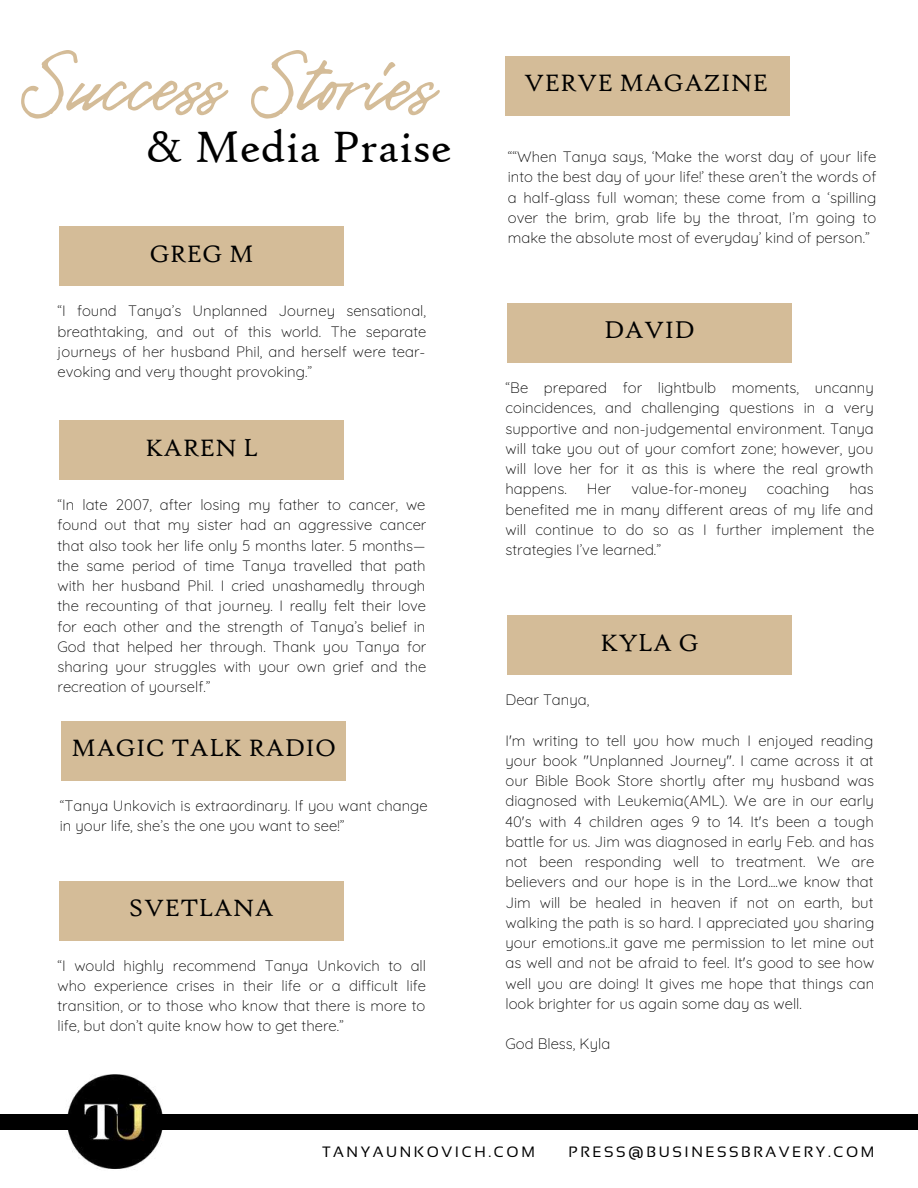
<style>
.page{position:relative;width:918px;height:1188px;background:#fff}
.page>*{position:absolute;margin:0;border:0;box-sizing:border-box;transform-origin:0 0}
.t1{font:99.15px "Gentlemens Script";color:#d4bc98}
.t2{font:47.25px "High Tower Text";color:#000}
.t3{font:25.5px "High Tower Text";color:#000}
.t4{font:300 15px/20.2px "Quicksand";color:#000;text-align:justify}
.t5{font:15px "Sansation";letter-spacing:.175em;color:#000}
</style>
<div class="page">
<div style="left:506px;top:56px;width:284px;height:59px;background:#d4bc98"></div>
<div style="left:0;top:1114px;width:918px;height:16px;background:#000"></div>
<img style="left:67px;top:1074px;width:96px;height:95px">
<div style="left:59px;top:420px;width:285px;height:60px;background:#d4bc98"></div>
<div style="left:62px;top:721px;width:284px;height:59px;background:#d4bc98"></div>
<div style="left:507px;top:303px;width:285px;height:59px;background:#d4bc98"></div>
<div style="left:59px;top:227px;width:285px;height:59px;background:#d4bc98"></div>
<div style="left:59px;top:881px;width:285px;height:59px;background:#d4bc98"></div>
<div style="left:507px;top:616px;width:285px;height:59px;background:#d4bc98"></div>
<h1 class="t1" style="left:24px;top:42px;width:410px">Success Stories</h1>
<h2 class="t2" style="left:146px;top:127px;width:308px">&amp; Media Praise</h2>
<h3 class="t3" style="left:149px;top:243px;width:106px">GREG M</h3>
<p class="t4" style="left:58px;top:301px;width:370px">“I found Tanya’s Unplanned Journey sensational, breathtaking, and out of this world. The separate journeys of her husband Phil, and herself were tear&shy;evoking and very thought provoking.”</p>
<h3 class="t3" style="left:145px;top:437px;width:114px">KAREN L</h3>
<p class="t4" style="left:58px;top:494px;width:370px">“In late 2007, after losing my father to cancer, we found out that my sister had an aggressive cancer that also took her life only 5 months later. 5 months— the same period of time Tanya travelled that path with her husband Phil. I cried unashamedly through the recounting of that journey. I really felt their love for each other and the strength of Tanya’s belief in God that helped her through. Thank you Tanya for sharing your struggles with your own grief and the recreation of yourself.”</p>
<h3 class="t3" style="left:71px;top:737px;width:266px">MAGIC TALK RADIO</h3>
<p class="t4" style="left:60px;top:795px;width:369px">“Tanya Unkovich is extraordinary. If you want change in your life, she’s the one you want to see!”</p>
<h3 class="t3" style="left:129px;top:897px;width:147px">SVETLANA</h3>
<p class="t4" style="left:58px;top:955px;width:370px">“I would highly recommend Tanya Unkovich to all who experience crises in their life or a difficult life transition, or to those who know that there is more to life, but don’t quite know how to get there.”</p>
<h3 class="t3" style="left:524px;top:72px;width:246px">VERVE MAGAZINE</h3>
<p class="t4" style="left:508px;top:146px;width:370px">““When Tanya says, ‘Make the worst day of your life into the best day of your life!’ these aren’t the words of a half-glass full woman; these come from a ‘spilling over the brim, grab life by the throat, I’m going to make the absolute most of everyday’ kind of person.”</p>
<h3 class="t3" style="left:604px;top:320px;width:93px">DAVID</h3>
<p class="t4" style="left:506px;top:377px;width:370px">“Be prepared for lightbulb moments, uncanny coincidences, and challenging questions in a very supportive and non-judgemental environment. Tanya will take you out of your comfort zone; however, you will love her for it as this is where the real growth happens.</p>
<p class="t4" style="left:506px;top:479px;width:370px;text-indent:344px">has benefited me in many different areas of my life and will continue to do so as I further implement the strategies I’ve learned.”</p>
<p class="t4" style="left:587px;top:479px;width:26px">Her</p>
<p class="t4" style="left:632px;top:479px;width:117px">value-for-money</p>
<p class="t4" style="left:767px;top:479px;width:64px">coaching</p>
<h3 class="t3" style="left:600px;top:632px;width:100px">KYLA G</h3>
<p class="t4" style="left:506px;top:689px;width:85px">Dear Tanya,</p>
<p class="t4" style="left:506px;top:730px;width:370px">I'm writing to tell you how much I enjoyed reading your book "Unplanned Journey". I came across it at our Bible Book Store shortly after my husband was diagnosed with Leukemia(AML). We are in our early 40's with 4 children ages 9 to 14. It's been a tough battle for us. Jim was diagnosed in early Feb. and has not been responding well to treatment. We are believers and our hope is in the Lord....we know that Jim will be healed in heaven if not on earth, but walking the path is so hard. I appreciated you sharing your emotions..it gave me permission to let mine out as well and not be afraid to feel. It's good to see how well you are doing! It gives me hope that things can look brighter for us again some day as well.</p>
<p class="t4" style="left:506px;top:1034px;width:106px">God Bless, Kyla</p>
<p class="t5" style="left:322px;top:1143px;width:214px">TANYAUNKOVICH.COM</p>
<p class="t5" style="left:569px;top:1143px;width:307px">PRESS@BUSINESSBRAVERY.COM</p>
</div>
